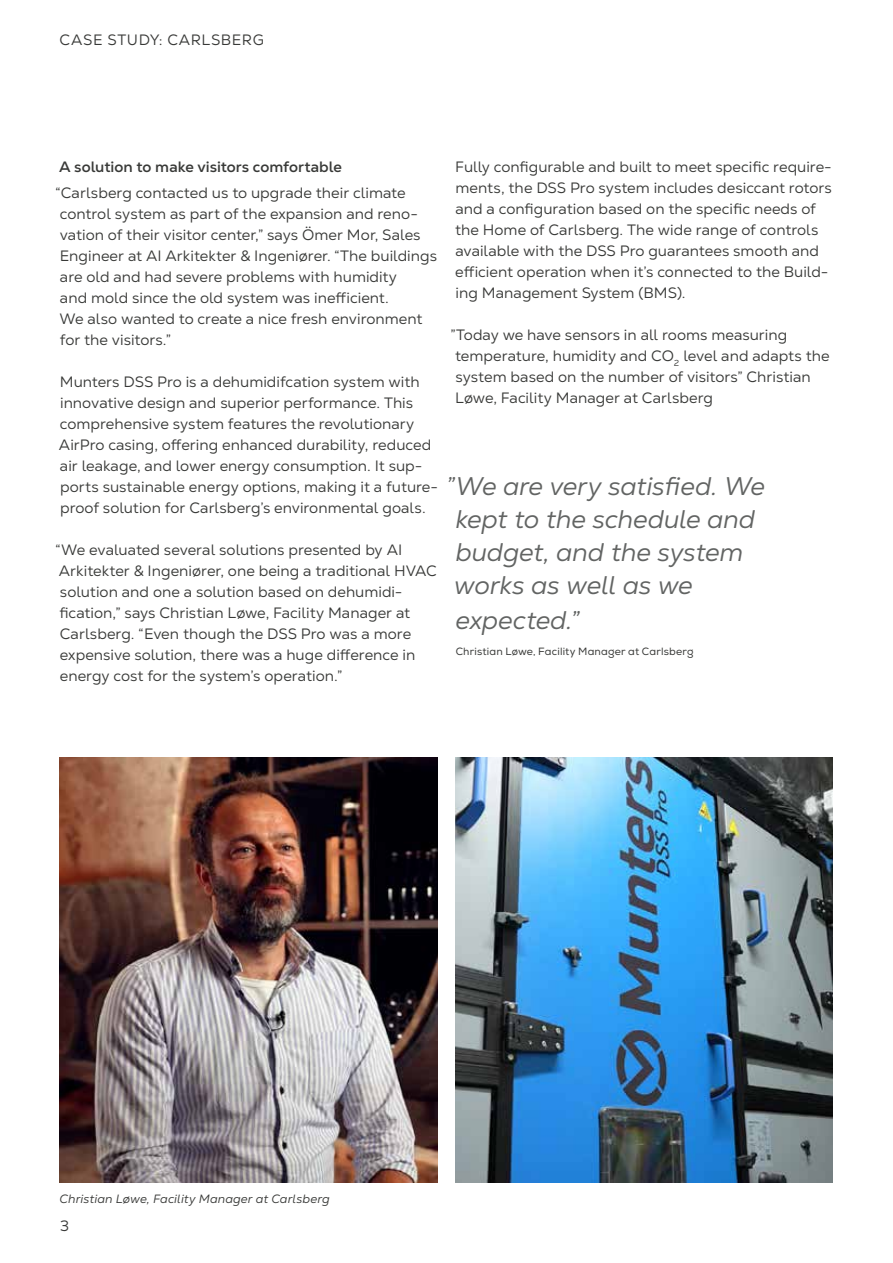
<style>
.page{position:relative;width:893px;height:1263px;background:#fff}
.page>*{position:absolute;margin:0;border:0;box-sizing:border-box;transform-origin:0 0}
.t1{font:italic 25.5px/33.3px "Nexa Text";letter-spacing:-.01em;color:#626463}
.t2{font:15px/21px "Nexa Text";color:#383937}
.t3{font:700 15px "Nexa Text";color:#383937}
.t4{font:15px "Nexa Text";letter-spacing:.04em;color:#383937}
.t5{font:italic 12px "Nexa Text";letter-spacing:.01em;color:#383937}
.t6{font:10.5px "Nexa";letter-spacing:.015em;color:#383937}
</style>
<div class="page">
<img style="left:455px;top:758px;width:378px;height:425px">
<img style="left:60px;top:758px;width:378px;height:425px">
<p class="t4" style="left:60px;top:30px;width:206px">CASE STUDY: CARLSBERG</p>
<p class="t3" style="left:59px;top:158px;width:284px">A solution to make visitors comfortable</p>
<p class="t2" style="left:55px;top:182px;width:383px">“Carlsberg contacted us to upgrade their climate control system as part of the expansion and reno&shy;vation of their visitor center,” says Ömer Mor, Sales Engineer at AI Arkitekter &amp; Ingeniører. “The buildings are old and had severe problems with humidity<br>and mold since the old system was inefficient.<br>We also wanted to create a nice fresh environment for the visitors.”</p>
<p class="t2" style="left:59px;top:371px;width:381px">Munters DSS Pro is a dehumidifcation system with innovative design and superior performance. This comprehensive system features the revolutionary AirPro casing, offering enhanced durability, reduced air leakage, and lower energy consumption. It sup&shy;ports sustainable energy options, making it a future&shy;proof solution for Carlsberg’s environmental goals.</p>
<p class="t2" style="left:55px;top:539px;width:383px">“We evaluated several solutions presented by AI Arkitekter &amp; Ingeniører, one being a traditional HVAC solution and one a solution based on dehumidi&shy;fication,” says Christian Løwe, Facility Manager at Carlsberg. “Even though the DSS Pro was a more expensive solution, there was a huge difference in energy cost for the system’s operation.”</p>
<p class="t2" style="left:455px;top:156px;width:378px">Fully configurable and built to meet specific require&shy;ments, the DSS Pro system includes desiccant rotors and a configuration based on the specific needs of the Home of Carlsberg. The wide range of controls available with the DSS Pro guarantees smooth and efficient operation when it’s connected to the Build&shy;ing Management System (BMS).</p>
<p class="t2" style="left:455px;top:324px;width:376px;text-indent:-5px">”Today we have sensors in all rooms measuring temperature, humidity and CO<sub>2</sub> level and adapts the system based on the number of visitors” Christian Løwe, Facility Manager at Carlsberg</p>
<h1 class="t1" style="left:454px;top:469px;width:313px;text-indent:-8px">”We are very satisfied. We kept to the schedule and budget, and the system works as well as we expected.”</h1>
<p class="t6" style="left:456px;top:645px;width:239px">Christian Løwe, Facility Manager at Carlsberg</p>
<p class="t5" style="left:60px;top:1192px;width:272px">Christian Løwe, Facility Manager at Carlsberg</p>
<p class="t2" style="left:60px;top:1215px;width:12px">3</p>
</div>
